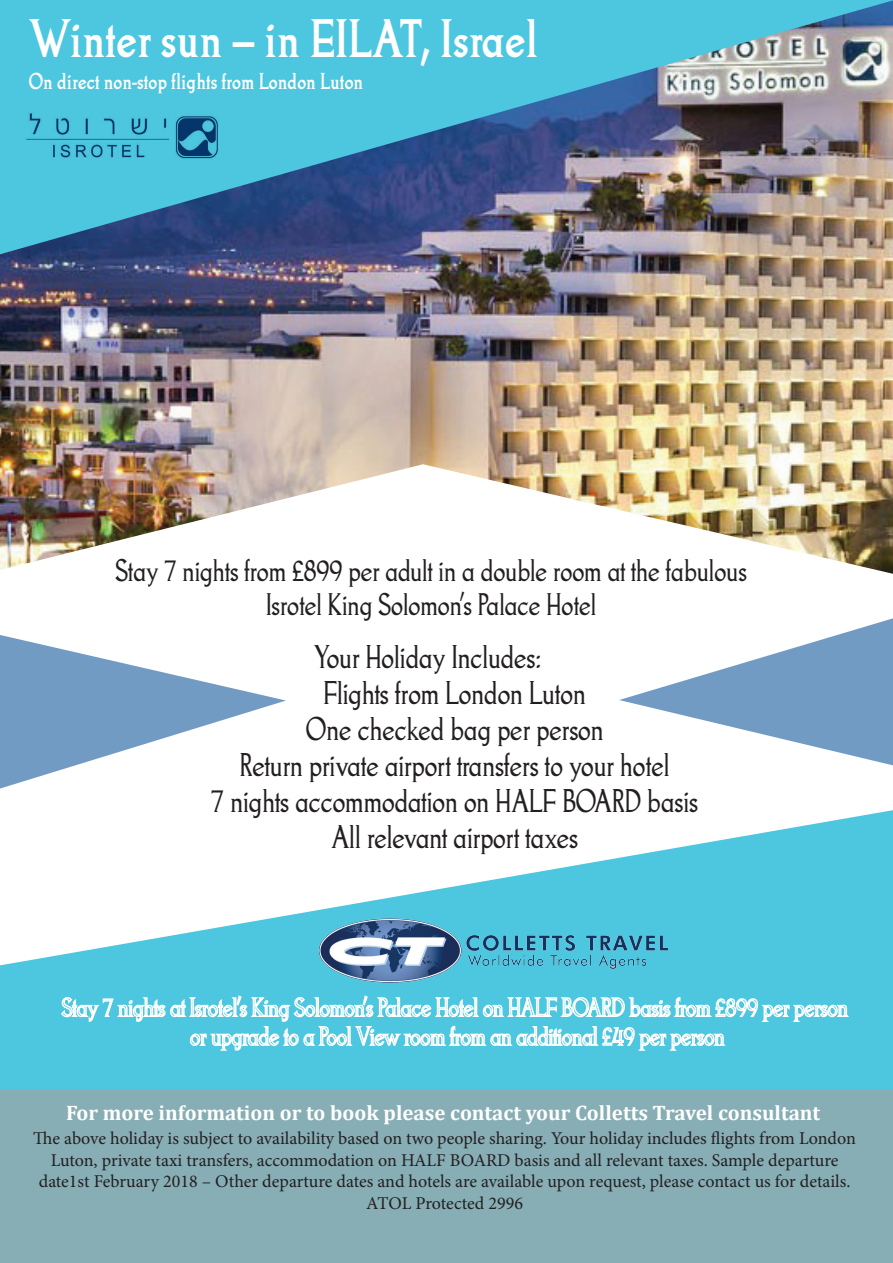
<style>
.page{position:relative;width:893px;height:1263px;background:#fff}
.page>*{position:absolute;margin:0;border:0;box-sizing:border-box;transform-origin:0 0}
.t1{font:700 49.5px "Goodfish";color:#fff}
.t2{font:30px "Goodfish";color:#231f20}
.t3{font:28.5px/34.2px "Goodfish";color:#231f20;text-align:center}
.t4{font:700 21px "Cambria";color:#fff}
.t5{font:700 21px "Goodfish";color:#fff}
.t6{font:18px/21.6px "Minion Pro";letter-spacing:-.005em;color:#231f20;text-align:center}
</style>
<div class="page">
<img style="left:0;top:254px;width:893px;height:210px">
<img style="left:0;top:0;width:893px;height:254px">
<img style="left:0;top:464px;width:893px;height:106px">
<svg style="left:0;top:817px;width:893px;height:272px;fill:#4dc6df"></svg>
<img style="left:20px;top:111px;width:199px;height:50px">
<div style="left:0;top:1089px;width:893px;height:174px;background:#87adb5"></div>
<svg style="left:60px;top:994px;width:791px;height:72px;background:#6ed0e4"></svg>
<img style="left:298px;top:910px;width:394px;height:79px">
<svg style="left:619px;top:554px;width:274px;height:263px"></svg>
<svg style="left:0;top:635px;width:286px;height:216px"></svg>
<h1 class="t1" style="left:29px;top:9px;width:511px">Winter sun – in EILAT, Israel</h1>
<p class="t5" style="left:29px;top:69px;width:336px">On direct non-stop flights from London Luton</p>
<h3 class="t3" style="left:116px;top:553px;width:633px">Stay 7 nights from £899 per adult in a double room at the fabulous<br>Isrotel King Solomon’s Palace Hotel</h3>
<h2 class="t2" style="left:314px;top:639px;width:229px">Your Holiday Includes:</h2>
<h2 class="t2" style="left:324px;top:675px;width:264px">Flights from London Luton</h2>
<h2 class="t2" style="left:306px;top:711px;width:299px">One checked bag per person</h2>
<h2 class="t2" style="left:240px;top:747px;width:431px">Return private airport transfers to your hotel</h2>
<h2 class="t2" style="left:211px;top:783px;width:488px">7 nights accommodation on HALF BOARD basis</h2>
<h2 class="t2" style="left:331px;top:819px;width:248px">All relevant airport taxes</h2>
<p class="t4" style="left:66px;top:1097px;width:756px">For more information or to book please contact your Colletts Travel consultant</p>
<p class="t6" style="left:33px;top:1128px;width:824px">The above holiday is subject to availability based on two people sharing. Your holiday includes flights from London Luton, private taxi transfers, accommodation on HALF BOARD basis and all relevant taxes. Sample departure date1st February 2018 – Other departure dates and hotels are available upon request, please contact us for details.<br>ATOL Protected 2996</p>
</div>
